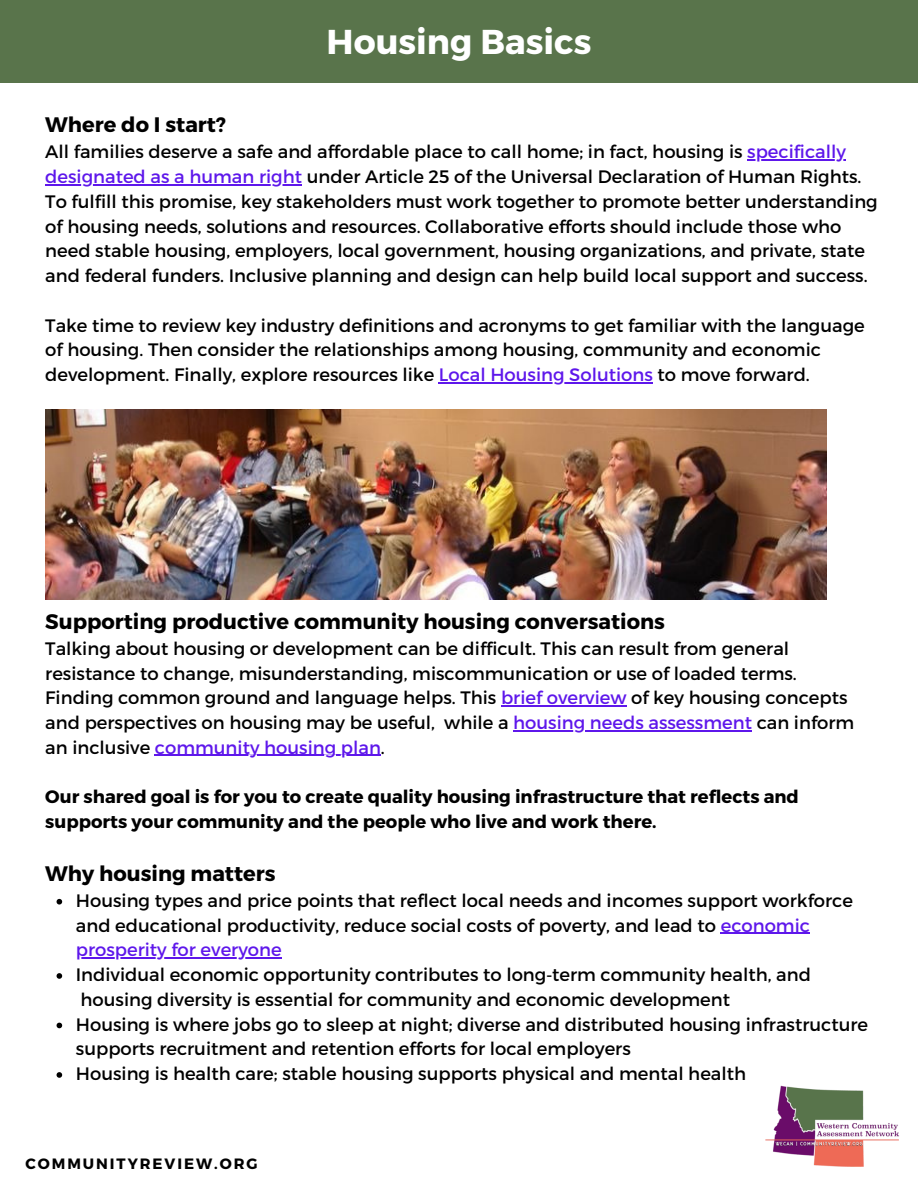
<style>
.page{position:relative;width:918px;height:1188px;background:#fff}
.page>*{position:absolute;margin:0;border:0;box-sizing:border-box;transform-origin:0 0}
.t1{font:700 34.5px "Montserrat";color:#fff}
.t2{font:700 21px "Montserrat";color:#000}
.t3{font:18px/24.8px "Montserrat";color:#000}
.t4{font:700 18px/24.8px "Montserrat";color:#000}
.t5{font:700 15px "Montserrat";letter-spacing:.13em;color:#000}
.s1{color:#5e17eb}
.s2{font-family:"Noto Sans"}
</style>
<div class="page">
<img style="left:765px;top:1085px;width:134px;height:82px">
<div style="left:0;top:0;width:918px;height:82px;background:#59744b"></div>
<hr style="left:747px;top:159px;width:99px;height:2px;background:#5e17eb">
<hr style="left:45px;top:184px;width:257px;height:1px;background:#5e17eb">
<hr style="left:439px;top:382px;width:214px;height:1px;background:#5e17eb">
<img style="left:45px;top:410px;width:781px;height:190px">
<svg style="left:57px;top:899px;width:5px;height:6px"></svg>
<hr style="left:721px;top:933px;width:89px;height:1px;background:#5e17eb">
<hr style="left:76px;top:957px;width:206px;height:2px;background:#5e17eb">
<svg style="left:57px;top:973px;width:5px;height:6px"></svg>
<svg style="left:57px;top:1023px;width:5px;height:5px"></svg>
<svg style="left:57px;top:1072px;width:5px;height:6px"></svg>
<hr style="left:501px;top:705px;width:126px;height:2px;background:#5e17eb">
<hr style="left:513px;top:730px;width:239px;height:1px;background:#5e17eb">
<hr style="left:155px;top:755px;width:226px;height:1px;background:#5e17eb">
<p class="t1" style="left:327px;top:20px;width:266px">Housing Basics</p>
<p class="t2" style="left:45px;top:111px;width:182px">Where do I start?</p>
<p class="t3" style="left:45px;top:139px;width:834px">All families deserve a safe and affordable place to call home; in fact, housing is <span class="s1">specifically designated as a human right</span> under Article 25 of the Universal Declaration of Human Rights.<br>To fulfill this promise, key stakeholders must work together to promote better understanding of housing needs, solutions and resources. Collaborative efforts should include those who need stable housing, employers, local government, housing organizations, and private, state and federal funders. Inclusive planning and design can help build local support and success.</p>
<p class="t3" style="left:45px;top:312px;width:821px">Take time to review key industry definitions and acronyms to get familiar with the language of housing. Then consider the relationships among housing, community and economic development. Finally, explore resources like <span class="s1">Local Housing Solutions</span> to move forward.</p>
<p class="t2" style="left:45px;top:608px;width:621px">Supporting productive community housing conversations</p>
<p class="t3" style="left:45px;top:635px;width:811px">Talking about housing or development can be difficult. This can result from general resistance to change, misunderstanding, miscommunication or use of loaded terms.<br>Finding common ground and language helps. This <span class="s1">brief overview</span> of key housing concepts and perspectives on housing may be useful, while a <span class="s1">housing needs assessment</span> can inform an inclusive <span class="s1">community housing plan</span>.</p>
<p class="t4" style="left:45px;top:784px;width:755px">Our shared goal is for you to create quality housing infrastructure that reflects and supports your community and the people who live and work there.</p>
<p class="t2" style="left:45px;top:860px;width:232px">Why housing matters</p>
<p class="t3" style="left:76px;top:887px;width:779px">Housing types and price points that reflect local needs and incomes support workforce and educational productivity, reduce social costs of poverty, and lead to <span class="s1">economic prosperity for everyone</span></p>
<p class="t3" style="left:76px;top:961px;width:737px">Individual economic opportunity contributes to long<span class="s2">‐</span>term community health, and housing diversity is essential for community and economic development</p>
<p class="t3" style="left:76px;top:1011px;width:794px">Housing is where jobs go to sleep at night; diverse and distributed housing infrastructure supports recruitment and retention efforts for local employers</p>
<p class="t3" style="left:76px;top:1060px;width:672px">Housing is health care; stable housing supports physical and mental health</p>
<p class="t5" style="left:26px;top:1154px;width:234px">COMMUNITYREVIEW.ORG</p>
</div>
